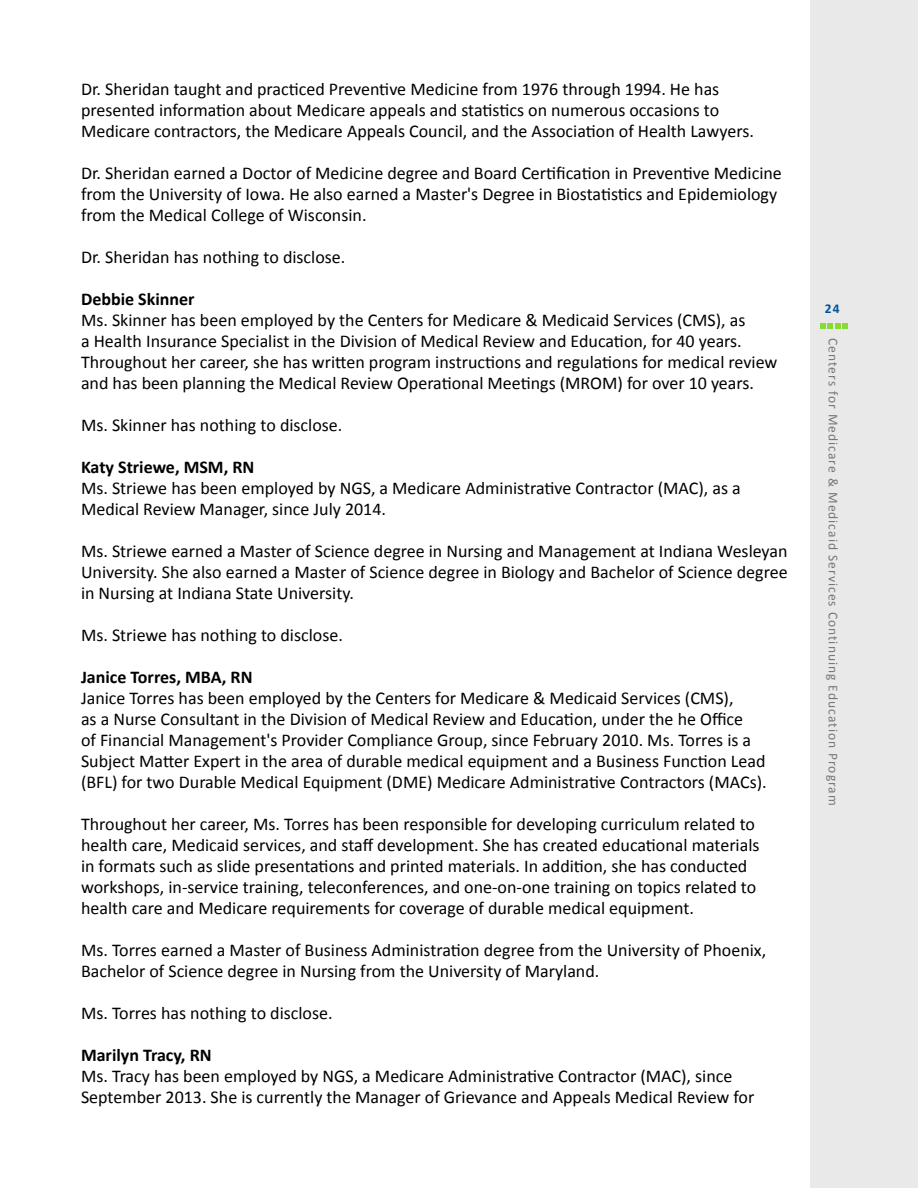
<style>
.page{position:relative;width:918px;height:1188px;background:#fff}
.page>*{position:absolute;margin:0;border:0;box-sizing:border-box;transform-origin:0 0}
.t1{font:18px/21px "Calibri";color:#000}
.t2{font:13.5px "Calibri";letter-spacing:.075em;color:#777}
.t3{font:700 13.5px "Calibri";color:#00539b}
.s1{font-weight:700}
</style>
<div class="page">
<div style="left:810px;top:0;width:108px;height:1188px;background:#e9e9e9"></div>
<svg style="left:820px;top:323px;width:28px;height:6px"></svg>
<p class="t1" style="left:81px;top:78px;width:674px">Dr. Sheridan taught and practiced Preventive Medicine from 1976 through 1994. He has presented information about Medicare appeals and statistics on numerous occasions to<br>Medicare contractors, the Medicare Appeals Council, and the Association of Health Lawyers.</p>
<p class="t1" style="left:81px;top:162px;width:702px">Dr. Sheridan earned a Doctor of Medicine degree and Board Certification in Preventive Medicine from the University of Iowa. He also earned a Master's Degree in Biostatistics and Epidemiology from the Medical College of Wisconsin.</p>
<p class="t1" style="left:81px;top:246px;width:266px">Dr. Sheridan has nothing to disclose.</p>
<p class="t1" style="left:81px;top:288px;width:698px"><span class="s1">Debbie Skinner<br></span>Ms. Skinner has been employed by the Centers for Medicare &amp; Medicaid Services (CMS), as<br>a Health Insurance Specialist in the Division of Medical Review and Education, for 40 years.<br>Throughout her career, she has written program instructions and regulations for medical review and has been planning the Medical Review Operational Meetings (MROM) for over 10 years.</p>
<p class="t1" style="left:81px;top:414px;width:263px">Ms. Skinner has nothing to disclose.</p>
<p class="t1" style="left:81px;top:456px;width:661px"><span class="s1">Katy Striewe, MSM, RN<br></span>Ms. Striewe has been employed by NGS, a Medicare Administrative Contractor (MAC), as a<br>Medical Review Manager, since July 2014.</p>
<p class="t1" style="left:81px;top:540px;width:708px;text-align:justify">Ms. Striewe earned a Master of Science degree in Nursing and Management at Indiana Wesleyan University. She also earned a Master of Science degree in Biology and Bachelor of Science degree in Nursing at Indiana State University.</p>
<p class="t1" style="left:81px;top:624px;width:263px">Ms. Striewe has nothing to disclose.</p>
<p class="t1" style="left:81px;top:666px;width:687px"><span class="s1">Janice Torres, MBA, RN<br></span>Janice Torres has been employed by the Centers for Medicare &amp; Medicaid Services (CMS),<br>as a Nurse Consultant in the Division of Medical Review and Education, under the he Office<br>of Financial Management's Provider Compliance Group, since February 2010. Ms. Torres is a Subject Matter Expert in the area of durable medical equipment and a Business Function Lead (BFL) for two Durable Medical Equipment (DME) Medicare Administrative Contractors (MACs).</p>
<p class="t1" style="left:81px;top:813px;width:680px">Throughout her career, Ms. Torres has been responsible for developing curriculum related to health care, Medicaid services, and staff development. She has created educational materials in formats such as slide presentations and printed materials. In addition, she has conducted workshops, in-service training, teleconferences, and one-on-one training on topics related to health care and Medicare requirements for coverage of durable medical equipment.</p>
<p class="t1" style="left:81px;top:939px;width:687px">Ms. Torres earned a Master of Business Administration degree from the University of Phoenix,<br>Bachelor of Science degree in Nursing from the University of Maryland.</p>
<p class="t1" style="left:81px;top:1002px;width:253px">Ms. Torres has nothing to disclose.</p>
<p class="t1" style="left:81px;top:1044px;width:675px"><span class="s1">Marilyn Tracy, RN<br></span>Ms. Tracy has been employed by NGS, a Medicare Administrative Contractor (MAC), since<br>September 2013. She is currently the Manager of Grievance and Appeals Medical Review for</p>
<p class="t3" style="left:825px;top:300px;width:16px">24</p>
<p class="t2" style="left:842px;top:338px;width:469px;rotate:90deg">Centers for Medicare &amp; Medicaid Services Continuing Education Program</p>
</div>
